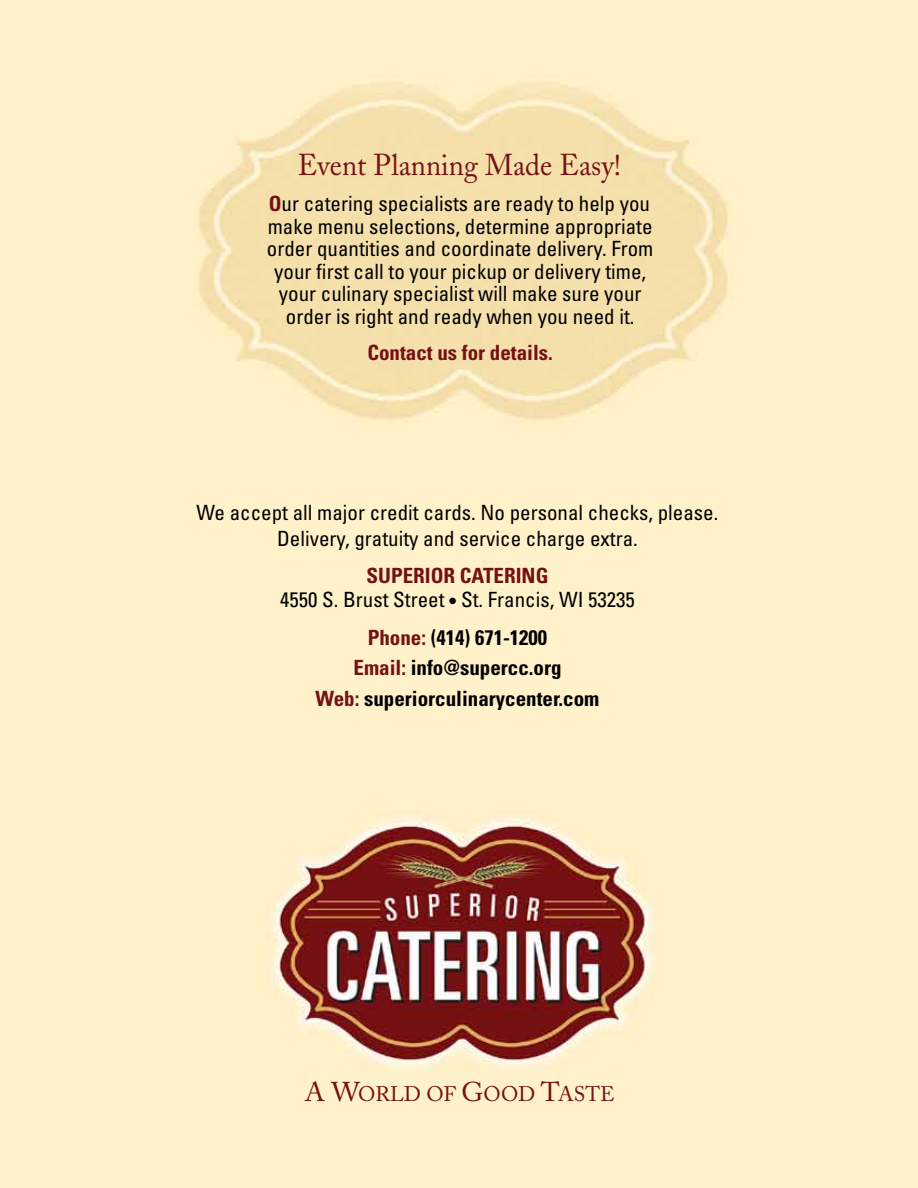
<style>
.page{position:relative;width:918px;height:1188px;background:#fff}
.page>*{position:absolute;margin:0;border:0;box-sizing:border-box;transform-origin:0 0}
.t1{font:30px "Adobe Caslon";color:#741113;scale:.95 1}
.t2{font:condensed 21px/22.5px "Univers LT Std";color:#000;text-align:center}
.t3{font:700 condensed 21px/30.8px "Univers LT Std";color:#000;text-align:center}
.t4{font:700 condensed 21px "Univers LT Std";color:#741113}
.t5{font:21px "Adobe Caslon";color:#741113}
.s1{font-weight:700;color:#741113}
.s2{color:#741113}
.s3{font-size:27px}
</style>
<div class="page">
<img style="left:0;top:0;width:918px;height:1188px">
<h1 class="t1" style="left:298px;top:147px;width:342px">Event Planning Made Easy!</h1>
<p class="t2" style="left:267px;top:192px;width:388px"><span class="s1">O</span>ur catering specialists are ready to help you make menu selections, determine appropriate order quantities and coordinate delivery. From your first call to your pickup or delivery time, your culinary specialist will make sure your order is right and ready when you need it.</p>
<p class="t4" style="left:367px;top:339px;width:187px">Contact us for details.</p>
<p class="t2" style="left:197px;top:500px;width:523px;line-height:25.5px">We accept all major credit cards. No personal checks, please.<br>Delivery, gratuity and service charge extra.</p>
<p class="t2" style="left:280px;top:563px;width:356px;line-height:24px"><span class="s1">SUPERIOR CATERING<br></span>4550 S. Brust Street ● St. Francis, WI 53235</p>
<p class="t3" style="left:316px;top:622px;width:285px"><span class="s2">Phone:</span> (414) 671-1200<br><span class="s2">Email:</span> info@supercc.org<br><span class="s2">Web:</span> superiorculinarycenter.com</p>
<p class="t5" style="left:305px;top:1081px;width:311px"><span class="s3">A W</span>ORLD OF <span class="s3">G</span>OOD <span class="s3">T</span>ASTE</p>
</div>
